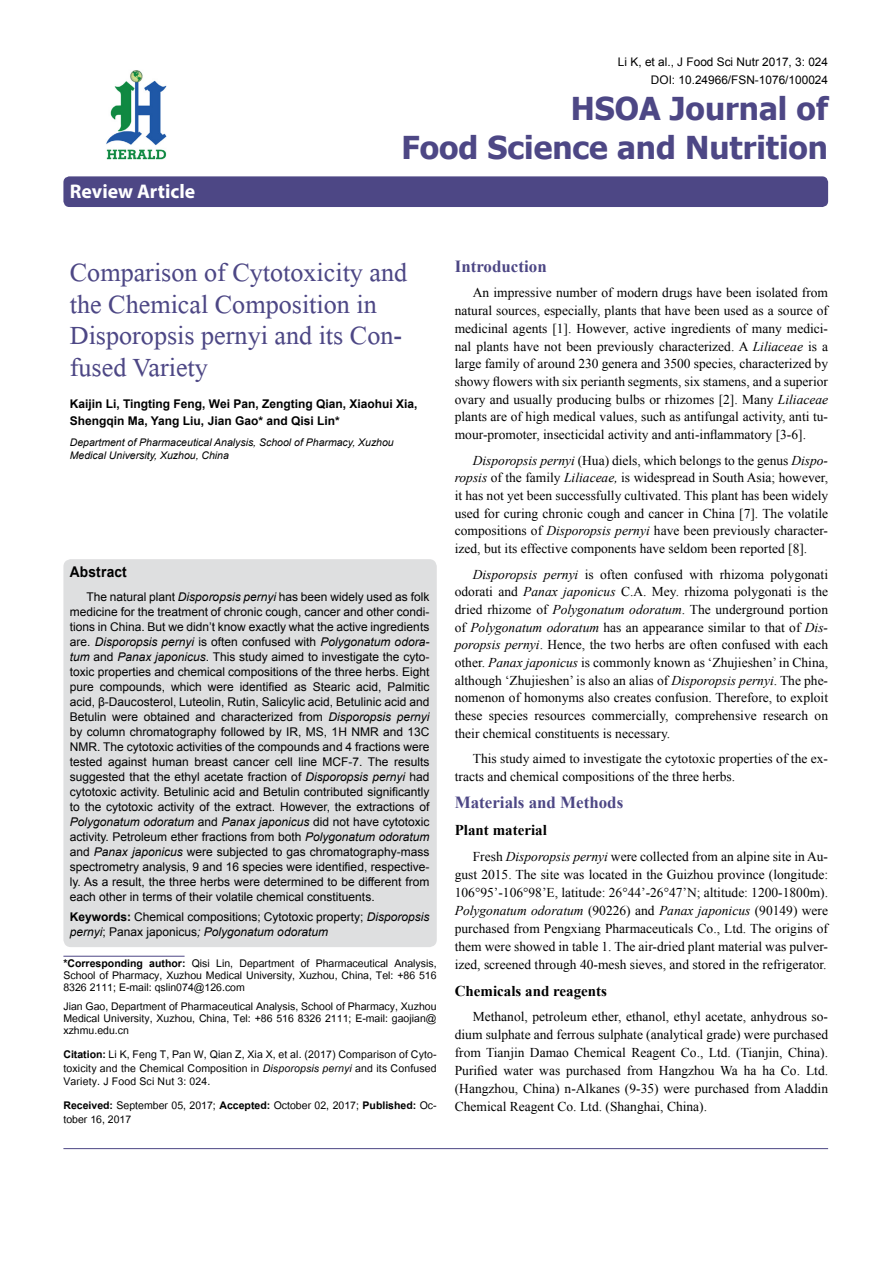
<style>
.page{position:relative;width:893px;height:1263px;background:#fff}
.page>*{position:absolute;margin:0;border:0;box-sizing:border-box;transform-origin:0 0}
.t1{font:39px/31.5px "Microsoft Himalaya";color:#4d4785}
.t2{font:700 31.5px/39px "Tahoma";color:#4d4785;text-align:right}
.t3{font:700 19.8px "Myriad Hebrew";color:#fff}
.t4{font:700 16.95px "Times New Roman";color:#4d4785}
.t5{font:700 15px "Times New Roman";color:#000}
.t6{font:700 14.85px "Arial";letter-spacing:.015em;color:#000;scale:.93 1}
.t7{font:14.7px/12px "Utsaah";color:#000;text-align:justify}
.t8{font:13.5px/17.7px "Times New Roman";color:#000;text-align:justify}
.t9{font:12px/15px "Arial";color:#000;text-align:justify}
.t10{font:700 12px/16.5px "Arial";color:#000}
.t11{font:11.85px/18px "Arial";color:#000;text-align:right}
.t12{font:italic 10.5px/13.5px "Arial";color:#000}
.s1{font-style:italic}
.s2{font-weight:700}
</style>
<div class="page">
<div style="left:63px;top:176px;width:765px;height:31px;background:#4d4785;border-radius:6px"></div>
<hr style="left:63px;top:956px;width:122px;height:1px;background:#4d4785">
<img style="left:106px;top:70px;width:61px;height:90px">
<hr style="left:63px;top:1148px;width:765px;height:1px;background:#4d4785">
<div style="left:63px;top:559px;width:374px;height:388px;background:#dedfe0;border-radius:8px"></div>
<h3 class="t3" style="left:70px;top:180px;width:127px">Review Article</h3>
<p class="t11" style="left:618px;top:53px;width:212px">Li K, et al., J Food Sci Nutr 2017, 3: 024<br>DOI: 10.24966/FSN-1076/100024</p>
<h2 class="t2" style="left:401px;top:87px;width:428px">HSOA Journal of<br>Food Science and Nutrition</h2>
<h1 class="t1" style="left:70px;top:252px;width:339px">Comparison of Cytotoxicity and the Chemical Composition in<br>Disporopsis pernyi and its Con&shy;fused Variety</h1>
<p class="t10" style="left:70px;top:396px;width:349px">Kaijin Li, Tingting Feng, Wei Pan, Zengting Qian, Xiaohui Xia,<br>Shengqin Ma, Yang Liu, Jian Gao* and Qisi Lin*</p>
<p class="t12" style="left:70px;top:435px;width:325px">Department of Pharmaceutical Analysis, School of Pharmacy, Xuzhou<br>Medical University, Xuzhou, China</p>
<p class="t6" style="left:70px;top:562px;width:63px">Abstract</p>
<p class="t9" style="left:70px;top:589px;width:361px;text-indent:16px">The natural plant <span class="s1">Disporopsis pernyi</span> has been widely used as folk medicine for the treatment of chronic cough, cancer and other condi&shy;tions in China. But we didn’t know exactly what the active ingredients are. <span class="s1">Disporopsis pernyi</span> is often confused with <span class="s1">Polygonatum odora&shy;tum</span> and <span class="s1">Panax japonicus</span>. This study aimed to investigate the cyto&shy;toxic properties and chemical compositions of the three herbs. Eight pure compounds, which were identified as Stearic acid, Palmitic acid, β-Daucosterol, Luteolin, Rutin, Salicylic acid, Betulinic acid and Betulin were obtained and characterized from <span class="s1">Disporopsis pernyi </span>by column chromatography followed by IR, MS, 1H NMR and 13C NMR. The cytotoxic activities of the compounds and 4 fractions were tested against human breast cancer cell line MCF-7. The results suggested that the ethyl acetate fraction of <span class="s1">Disporopsis pernyi</span> had cytotoxic activity. Betulinic acid and Betulin contributed significantly to the cytotoxic activity of the extract. However, the extractions of <span class="s1">Polygonatum odoratum</span> and <span class="s1">Panax japonicus</span> did not have cytotoxic activity. Petroleum ether fractions from both <span class="s1">Polygonatum odoratum </span>and <span class="s1">Panax japonicus</span> were subjected to gas chromatography-mass spectrometry analysis, 9 and 16 species were identified, respective&shy;ly. As a result, the three herbs were determined to be different from each other in terms of their volatile chemical constituents.</p>
<p class="t9" style="left:70px;top:909px;width:361px"><span class="s2">Keywords:</span> Chemical compositions; Cytotoxic property; <span class="s1">Disporopsis pernyi</span>; Panax japonicus<span class="s1">; Polygonatum odoratum</span></p>
<p class="t7" style="left:63px;top:958px;width:375px"><span class="s2">*Corresponding author:</span> Qisi Lin, Department of Pharmaceutical Analysis, School of Pharmacy, Xuzhou Medical University, Xuzhou, China, Tel: +86 516<br>8326 2111; E-mail: qslin074@126.com</p>
<p class="t7" style="left:63px;top:1001px;width:375px">Jian Gao, Department of Pharmaceutical Analysis, School of Pharmacy, Xuzhou Medical University, Xuzhou, China, Tel: +86 516 8326 2111; E-mail: gaojian@ xzhmu.edu.cn</p>
<p class="t7" style="left:63px;top:1049px;width:375px;line-height:13.5px"><span class="s2">Citation:</span> Li K, Feng T, Pan W, Qian Z, Xia X, et al. (2017) Comparison of Cyto&shy;toxicity and the Chemical Composition in <span class="s1">Disporopsis pernyi</span> and its Confused Variety. J Food Sci Nut 3: 024.</p>
<p class="t7" style="left:63px;top:1100px;width:375px;line-height:13.5px"><span class="s2">Received:</span> September 05, 2017; <span class="s2">Accepted:</span> October 02, 2017; <span class="s2">Published:</span> Oc&shy;tober 16, 2017</p>
<p class="t4" style="left:455px;top:254px;width:93px">Introduction</p>
<p class="t8" style="left:455px;top:284px;width:375px;text-indent:18px">An impressive number of modern drugs have been isolated from natural sources, especially, plants that have been used as a source of medicinal agents [1]. However, active ingredients of many medici&shy;nal plants have not been previously characterized. A <span class="s1">Liliaceae</span> is a large family of around 230 genera and 3500 species, characterized by showy flowers with six perianth segments, six stamens, and a superior ovary and usually producing bulbs or rhizomes [2]. Many <span class="s1">Liliaceae </span>plants are of high medical values, such as antifungal activity, anti tu&shy;mour-promoter, insecticidal activity and anti-inflammatory [3-6].</p>
<p class="t8" style="left:455px;top:451px;width:375px;text-indent:18px"><span class="s1">Disporopsis pernyi</span> (Hua) diels, which belongs to the genus <span class="s1">Dispo&shy;ropsis</span> of the family <span class="s1">Liliaceae,</span> is widespread in South Asia; however, it has not yet been successfully cultivated. This plant has been widely used for curing chronic cough and cancer in China [7]. The volatile compositions of <span class="s1">Disporopsis pernyi</span> have been previously character&shy;ized, but its effective components have seldom been reported [8].</p>
<p class="t8" style="left:455px;top:565px;width:375px;text-indent:18px"><span class="s1">Disporopsis pernyi</span> is often confused with rhizoma polygonati odorati and <span class="s1">Panax japonicus</span> C.A. Mey. rhizoma polygonati is the dried rhizome of <span class="s1">Polygonatum odoratum</span>. The underground portion of <span class="s1">Polygonatum odoratum</span> has an appearance similar to that of <span class="s1">Dis&shy;poropsis pernyi</span>. Hence, the two herbs are often confused with each other. <span class="s1">Panax japonicus</span> is commonly known as ‘Zhujieshen’ in China, although ‘Zhujieshen’ is also an alias of <span class="s1">Disporopsis pernyi</span>. The phe&shy;nomenon of homonyms also creates confusion. Therefore, to exploit these species resources commercially, comprehensive research on their chemical constituents is necessary.</p>
<p class="t8" style="left:455px;top:750px;width:375px;text-indent:18px">This study aimed to investigate the cytotoxic properties of the ex&shy;tracts and chemical compositions of the three herbs.</p>
<p class="t4" style="left:455px;top:791px;width:170px">Materials and Methods</p>
<p class="t5" style="left:455px;top:820px;width:94px">Plant material</p>
<p class="t8" style="left:455px;top:847px;width:375px;text-indent:18px">Fresh <span class="s1">Disporopsis pernyi</span> were collected from an alpine site in Au&shy;gust 2015. The site was located in the Guizhou province (longitude:<br>106°95’-106°98’E, latitude: 26°44’-26°47’N; altitude: 1200-1800m).<br><span class="s1">Polygonatum odoratum</span> (90226) and <span class="s1">Panax japonicus</span> (90149) were purchased from Pengxiang Pharmaceuticals Co., Ltd. The origins of them were showed in table 1. The air-dried plant material was pulver&shy;ized, screened through 40-mesh sieves, and stored in the refrigerator.</p>
<p class="t5" style="left:455px;top:980px;width:154px">Chemicals and reagents</p>
<p class="t8" style="left:455px;top:1008px;width:375px;text-indent:18px">Methanol, petroleum ether, ethanol, ethyl acetate, anhydrous so&shy;dium sulphate and ferrous sulphate (analytical grade) were purchased from Tianjin Damao Chemical Reagent Co., Ltd. (Tianjin, China).<br>Purified water was purchased from Hangzhou Wa ha ha Co. Ltd. (Hangzhou, China) n-Alkanes (9-35) were purchased from Aladdin Chemical Reagent Co. Ltd. (Shanghai, China).</p>
</div>
